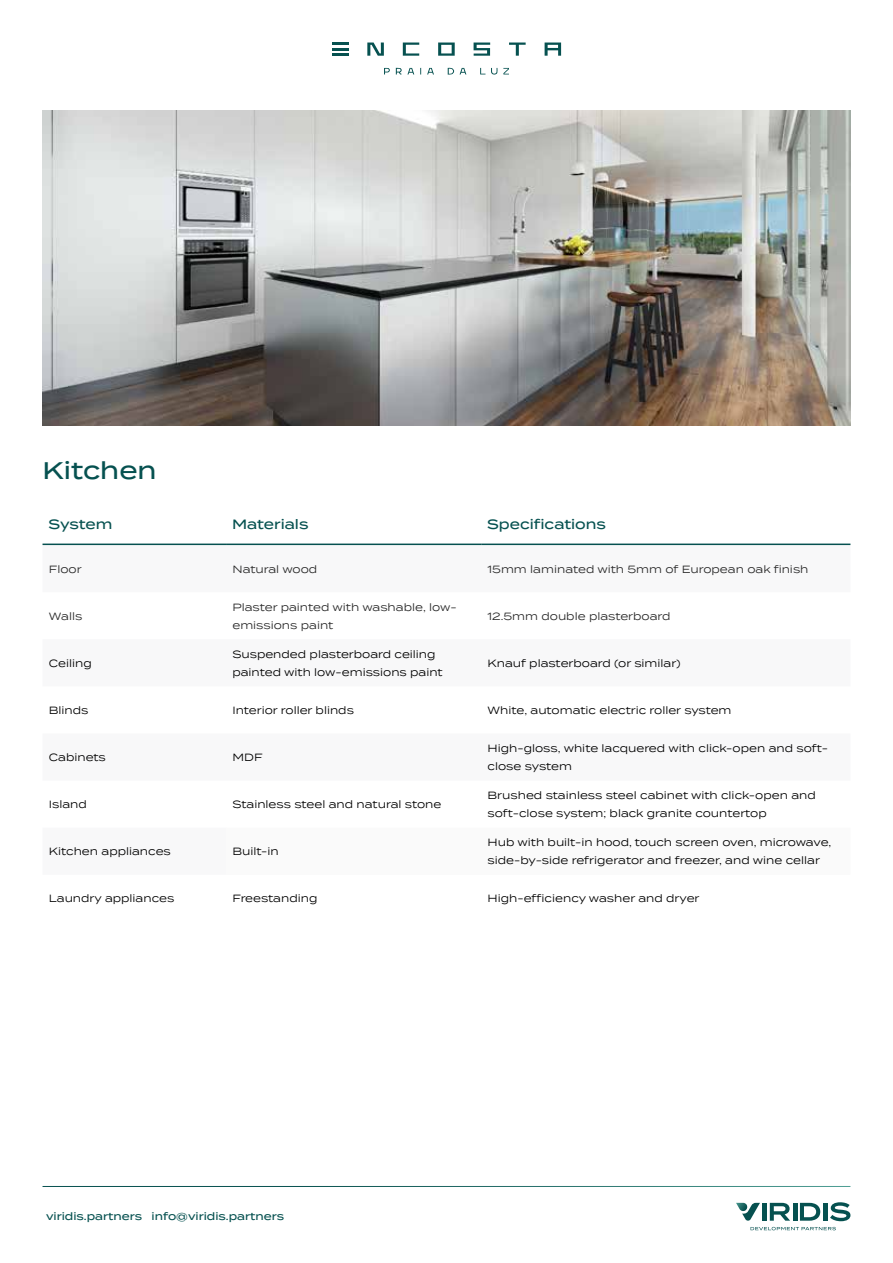
<style>
.page{position:relative;width:893px;height:1263px;background:#fff}
.page>*{position:absolute;margin:0;border:0;box-sizing:border-box;transform-origin:0 0}
.t1{font:500 24px "Termina";color:#065150}
.t2{font:500 13.5px "Termina";color:#065150}
.t3{font:10.5px/18px "Termina";color:#000}
.t4{font:10.5px/18px "Termina";color:#272727}
.t5{font:500 10.5px "Termina";color:#065150}
</style>
<div class="page">
<hr style="left:763px;top:1203px;width:4px;height:18px;background:#065150">
<svg style="left:770px;top:1203px;width:20px;height:18px"></svg>
<hr style="left:793px;top:1203px;width:4px;height:18px;background:#065150">
<svg style="left:800px;top:1203px;width:20px;height:18px"></svg>
<hr style="left:823px;top:1203px;width:4px;height:18px;background:#065150">
<svg style="left:830px;top:1202px;width:20px;height:19px"></svg>
<svg style="left:736px;top:1203px;width:24px;height:18px"></svg>
<svg style="left:750px;top:1227px;width:86px;height:3px"></svg>
<svg style="left:474px;top:43px;width:16px;height:13px"></svg>
<svg style="left:438px;top:43px;width:17px;height:13px"></svg>
<svg style="left:545px;top:43px;width:16px;height:13px"></svg>
<svg style="left:367px;top:43px;width:17px;height:13px"></svg>
<svg style="left:403px;top:43px;width:16px;height:13px"></svg>
<svg style="left:509px;top:43px;width:17px;height:13px"></svg>
<svg style="left:332px;top:43px;width:16px;height:13px"></svg>
<svg style="left:448px;top:68px;width:6px;height:7px"></svg>
<svg style="left:427px;top:68px;width:7px;height:6px"></svg>
<svg style="left:396px;top:68px;width:18px;height:7px"></svg>
<svg style="left:460px;top:68px;width:6px;height:6px"></svg>
<svg style="left:384px;top:68px;width:6px;height:6px"></svg>
<svg style="left:491px;top:68px;width:18px;height:7px"></svg>
<svg style="left:480px;top:68px;width:5px;height:6px"></svg>
<hr style="left:43px;top:544px;width:183px;height:1px;background:#065150">
<hr style="left:226px;top:544px;width:255px;height:1px;background:#065150">
<hr style="left:481px;top:544px;width:369px;height:1px;background:#065150">
<img style="left:43px;top:111px;width:807px;height:314px">
<h1 class="t1" style="left:43px;top:453px;width:116px">Kitchen</h1>
<p class="t2" style="left:49px;top:514px;width:65px">System</p>
<p class="t2" style="left:232px;top:514px;width:78px">Materials</p>
<p class="t2" style="left:487px;top:514px;width:120px">Specifications</p>
<p class="t4" style="left:49px;top:559px;width:34px">Floor</p>
<p class="t4" style="left:232px;top:559px;width:86px">Natural wood</p>
<p class="t4" style="left:488px;top:559px;width:322px">15mm laminated with 5mm of European oak finish</p>
<p class="t4" style="left:49px;top:607px;width:35px">Walls</p>
<p class="t4" style="left:232px;top:598px;width:226px">Plaster painted with washable, low&shy;emissions paint</p>
<p class="t4" style="left:488px;top:607px;width:184px">12.5mm double plasterboard</p>
<p class="t3" style="left:49px;top:654px;width:44px">Ceiling</p>
<p class="t3" style="left:232px;top:645px;width:212px">Suspended plasterboard ceiling painted with low-emissions paint</p>
<p class="t3" style="left:488px;top:654px;width:195px">Knauf plasterboard (or similar)</p>
<p class="t3" style="left:49px;top:701px;width:41px">Blinds</p>
<p class="t3" style="left:232px;top:701px;width:123px">Interior roller blinds</p>
<p class="t3" style="left:488px;top:701px;width:246px">White, automatic electric roller system</p>
<p class="t3" style="left:49px;top:748px;width:58px">Cabinets</p>
<p class="t3" style="left:232px;top:748px;width:32px">MDF</p>
<p class="t3" style="left:488px;top:739px;width:342px">High-gloss, white lacquered with click-open and soft&shy;close system</p>
<p class="t3" style="left:49px;top:795px;width:40px">Island</p>
<p class="t3" style="left:232px;top:795px;width:211px">Stainless steel and natural stone</p>
<p class="t3" style="left:488px;top:786px;width:330px">Brushed stainless steel cabinet with click-open and soft-close system; black granite countertop</p>
<p class="t3" style="left:49px;top:842px;width:123px">Kitchen appliances</p>
<p class="t3" style="left:232px;top:842px;width:48px">Built-in</p>
<p class="t3" style="left:488px;top:833px;width:345px">Hub with built-in hood, touch screen oven, microwave, side-by-side refrigerator and freezer, and wine cellar</p>
<p class="t3" style="left:49px;top:889px;width:127px">Laundry appliances</p>
<p class="t3" style="left:232px;top:889px;width:87px">Freestanding</p>
<p class="t3" style="left:488px;top:889px;width:214px">High-efficiency washer and dryer</p>
<p class="t5" style="left:46px;top:1209px;width:240px">viridis.partners info@viridis.partners</p>
</div>
